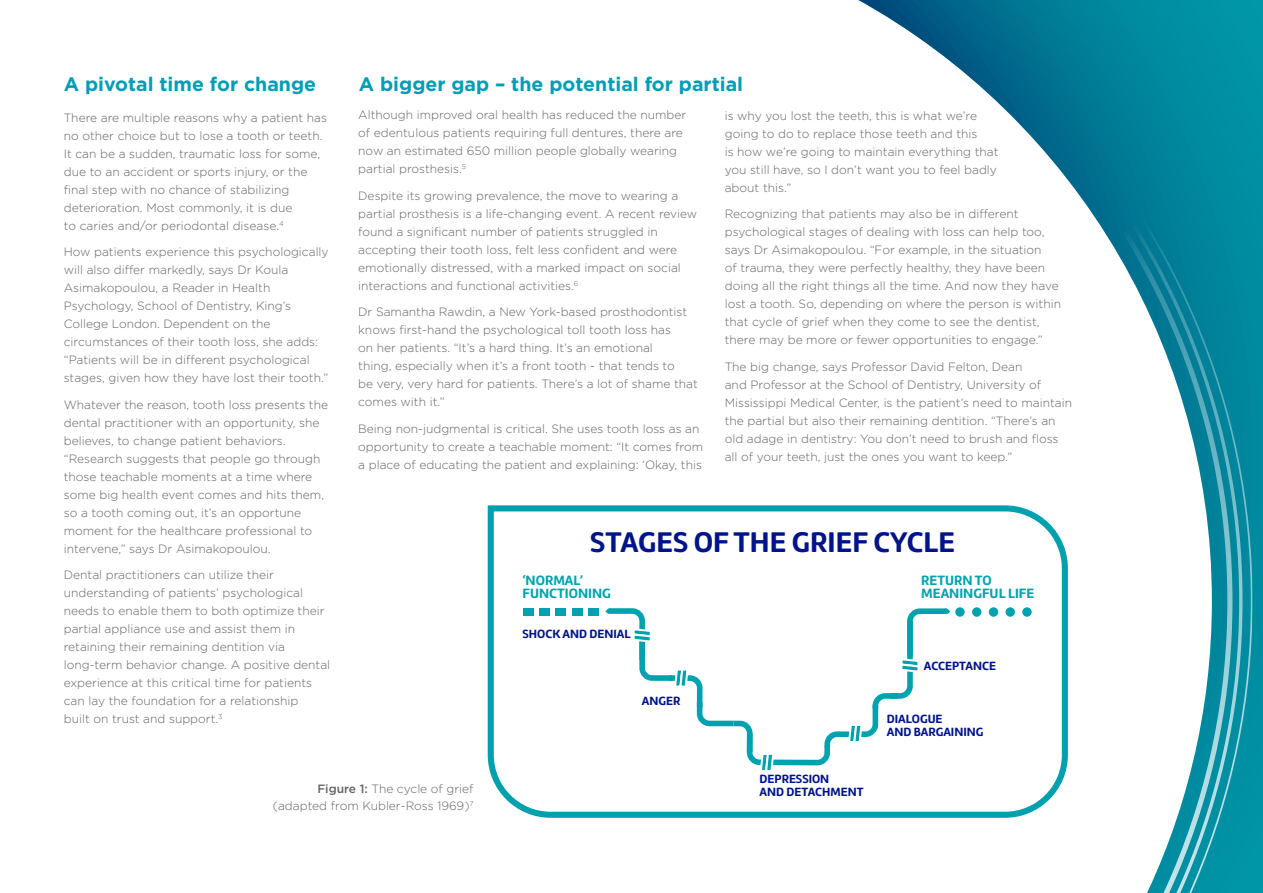
<style>
.page{position:relative;width:1263px;height:893px;background:#fff}
.page>*{position:absolute;margin:0;border:0;box-sizing:border-box;transform-origin:0 0}
.t1{font:700 29.4px "Amelia Rounded UP";color:#001489}
.t2{font:700 19.5px "Gotham";color:#009eb5}
.t3{font:700 13.95px/13.5px "Amelia Rounded UP";color:#00a3ad}
.t4{font:700 12.45px/12.9px "Amelia Rounded UP";color:#001489}
.t5{font:300 12px/18px "Gotham";color:#646363}
.s1{font-weight:500}
</style>
<div class="page">
<svg style="left:858px;top:0;width:405px;height:893px"></svg>
<svg style="left:487px;top:502px;width:584px;height:319px"></svg>
<h2 class="t2" style="left:64px;top:71px;width:254px">A pivotal time for change</h2>
<p class="t5" style="left:64px;top:108px;width:265px">There are multiple reasons why a patient has no other choice but to lose a tooth or teeth.<br>It can be a sudden, traumatic loss for some, due to an accident or sports injury, or the final step with no chance of stabilizing deterioration. Most commonly, it is due<br>to caries and/or periodontal disease.<sup>4</sup></p>
<p class="t5" style="left:64px;top:242px;width:266px">How patients experience this psychologically will also differ markedly, says Dr Koula Asimakopoulou, a Reader in Health Psychology, School of Dentistry, King’s College London. Dependent on the circumstances of their tooth loss, she adds: “Patients will be in different psychological stages, given how they have lost their tooth.”</p>
<p class="t5" style="left:64px;top:395px;width:266px">Whatever the reason, tooth loss presents the dental practitioner with an opportunity, she believes, to change patient behaviors. “Research suggests that people go through those teachable moments at a time where some big health event comes and hits them, so a tooth coming out, it’s an opportune moment for the healthcare professional to intervene,” says Dr Asimakopoulou.</p>
<p class="t5" style="left:64px;top:565px;width:268px">Dental practitioners can utilize their understanding of patients’ psychological needs to enable them to both optimize their partial appliance use and assist them in retaining their remaining dentition via long-term behavior change. A positive dental experience at this critical time for patients can lay the foundation for a relationship<br>built on trust and support.<sup>3</sup></p>
<h2 class="t2" style="left:359px;top:71px;width:386px">A bigger gap – the potential for partial</h2>
<p class="t5" style="left:358px;top:105px;width:329px">Although improved oral health has reduced the number of edentulous patients requiring full dentures, there are now an estimated 650 million people globally wearing partial prosthesis.<sup>5</sup></p>
<p class="t5" style="left:358px;top:186px;width:340px">Despite its growing prevalence, the move to wearing a partial prosthesis is a life-changing event. A recent review found a significant number of patients struggled in accepting their tooth loss, felt less confident and were emotionally distressed, with a marked impact on social interactions and functional activities.<sup>6</sup></p>
<p class="t5" style="left:358px;top:302px;width:341px">Dr Samantha Rawdin, a New York-based prosthodontist knows first-hand the psychological toll tooth loss has<br>on her patients. “It’s a hard thing. It’s an emotional<br>thing, especially when it’s a front tooth - that tends to<br>be very, very hard for patients. There’s a lot of shame that comes with it.”</p>
<p class="t5" style="left:358px;top:419px;width:346px">Being non-judgmental is critical. She uses tooth loss as an opportunity to create a teachable moment: “It comes from a place of educating the patient and explaining: ‘Okay, this</p>
<p class="t5" style="left:725px;top:106px;width:275px">is why you lost the teeth, this is what we’re going to do to replace those teeth and this<br>is how we’re going to maintain everything that you still have, so I don’t want you to feel badly about this.”</p>
<p class="t5" style="left:725px;top:205px;width:338px">Recognizing that patients may also be in different psychological stages of dealing with loss can help too, says Dr Asimakopoulou. “For example, in the situation<br>of trauma, they were perfectly healthy, they have been doing all the right things all the time. And now they have lost a tooth. So, depending on where the person is within that cycle of grief when they come to see the dentist, there may be more or fewer opportunities to engage.”</p>
<p class="t5" style="left:725px;top:357px;width:349px">The big change, says Professor David Felton, Dean<br>and Professor at the School of Dentistry, University of Mississippi Medical Center, is the patient’s need to maintain the partial but also their remaining dentition. “There’s an old adage in dentistry: You don’t need to brush and floss all of your teeth, just the ones you want to keep.”</p>
<h1 class="t1" style="left:590px;top:523px;width:366px">STAGES OF THE GRIEF CYCLE</h1>
<p class="t3" style="left:522px;top:573px;width:90px">‘NORMAL’<br>FUNCTIONING</p>
<p class="t4" style="left:522px;top:628px;width:110px">SHOCK AND DENIAL</p>
<p class="t4" style="left:642px;top:694px;width:40px">ANGER</p>
<p class="t3" style="left:921px;top:573px;width:115px">RETURN TO<br>MEANINGFUL LIFE</p>
<p class="t4" style="left:924px;top:659px;width:74px">ACCEPTANCE</p>
<p class="t4" style="left:887px;top:713px;width:98px;line-height:12.5px">DIALOGUE<br>AND BARGAINING</p>
<p class="t5" style="left:273px;top:780px;width:202px;line-height:16.5px;text-align:right"><span class="s1">Figure 1:</span> The cycle of grief (adapted from Kubler-Ross 1969)<sup>7</sup></p>
<p class="t4" style="left:760px;top:772px;width:106px">DEPRESSION<br>AND DETACHMENT</p>
</div>
